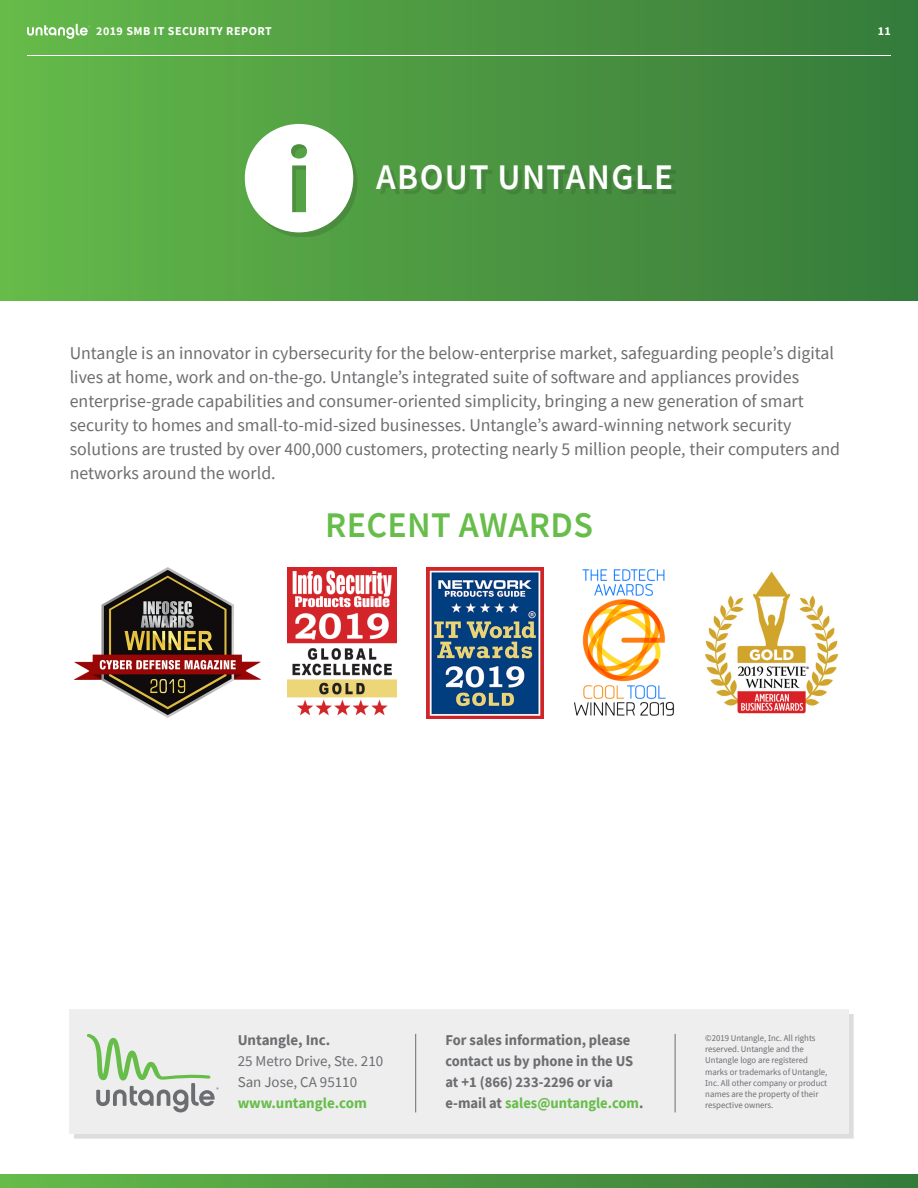
<style>
.page{position:relative;width:918px;height:1188px;background:#fff}
.page>*{position:absolute;margin:0;border:0;box-sizing:border-box;transform-origin:0 0}
.t1{font:600 36px "Source Sans Pro";letter-spacing:.04em;color:#fff}
.t2{font:600 36px "Source Sans Pro";letter-spacing:.01em;color:#67bd4a}
.t3{font:18px/24px "Source Sans Pro";color:#6c6d70}
.t4{font:700 15px/21px "Source Sans Pro";color:#6c6d70}
.t5{font:15px/21px "Source Sans Pro";color:#6c6d70}
.t6{font:700 12px "Source Sans Pro";letter-spacing:.04em;color:#fff}
.t7{font:9px/11.2px "Source Sans Pro";color:#6c6d70}
.s1{font-weight:700}
.s2{font-weight:700;color:#67bd4a}
.s3{color:#67bd4a}
</style>
<div class="page">
<svg style="left:0;top:1174px;width:918px;height:14px;background:#4d9942"></svg>
<div style="left:0;top:0;width:918px;height:300px;background:linear-gradient(to right,#65b94a,#35793b)"></div>
<hr style="left:27px;top:55px;width:864px;height:1px;background:#fff">
<svg style="left:27px;top:24px;width:63px;height:15px"></svg>
<div style="left:74px;top:1014px;width:779px;height:124px;background:#dedddd"></div>
<div style="left:70px;top:1010px;width:779px;height:124px;background:#eeeeef"></div>
<hr style="left:415px;top:1034px;width:1px;height:78px;background:#6c6d70">
<hr style="left:675px;top:1034px;width:1px;height:78px;background:#6c6d70">
<svg style="left:87px;top:1034px;width:132px;height:78px"></svg>
<div style="left:249px;top:128px;width:427px;height:109px;background:#231f20;opacity:.15"></div>
<svg style="left:245px;top:124px;width:108px;height:108px"></svg>
<img style="left:427px;top:567px;width:116px;height:151px">
<img style="left:705px;top:571px;width:134px;height:143px">
<img style="left:574px;top:569px;width:100px;height:147px">
<img style="left:287px;top:567px;width:110px;height:149px">
<img style="left:74px;top:567px;width:186px;height:151px">
<p class="t6" style="left:96px;top:23px;width:177px">2019 SMB IT SECURITY REPORT</p>
<p class="t6" style="left:878px;top:23px;width:15px">11</p>
<p class="t1" style="left:376px;top:154px;width:299px">ABOUT UNTANGLE</p>
<p class="t3" style="left:70px;top:341px;width:772px">Untangle is an innovator in cybersecurity for the below-enterprise market, safeguarding people’s digital lives at home, work and on-the-go. Untangle’s integrated suite of software and appliances provides enterprise-grade capabilities and consumer-oriented simplicity, bringing a new generation of smart security to homes and small-to-mid-sized businesses. Untangle’s award-winning network security solutions are trusted by over 400,000 customers, protecting nearly 5 million people, their computers and networks around the world.</p>
<p class="t2" style="left:325px;top:501px;width:269px">RECENT AWARDS</p>
<p class="t5" style="left:238px;top:1030px;width:147px"><span class="s1">Untangle, Inc.<br></span>25 Metro Drive, Ste. 210<br>San Jose, CA 95110 <span class="s2">www.untangle.com</span></p>
<p class="t4" style="left:446px;top:1029px;width:199px">For sales information, please contact us by phone in the US at +1 (866) 233-2296 or via e-mail at <span class="s3">sales@untangle.com</span>.</p>
<p class="t7" style="left:705px;top:1032px;width:124px">©2019 Untangle, Inc. All rights reserved. Untangle and the<br>Untangle logo are registered marks or trademarks of Untangle,<br>Inc. All other company or product names are the property of their respective owners.</p>
</div>
